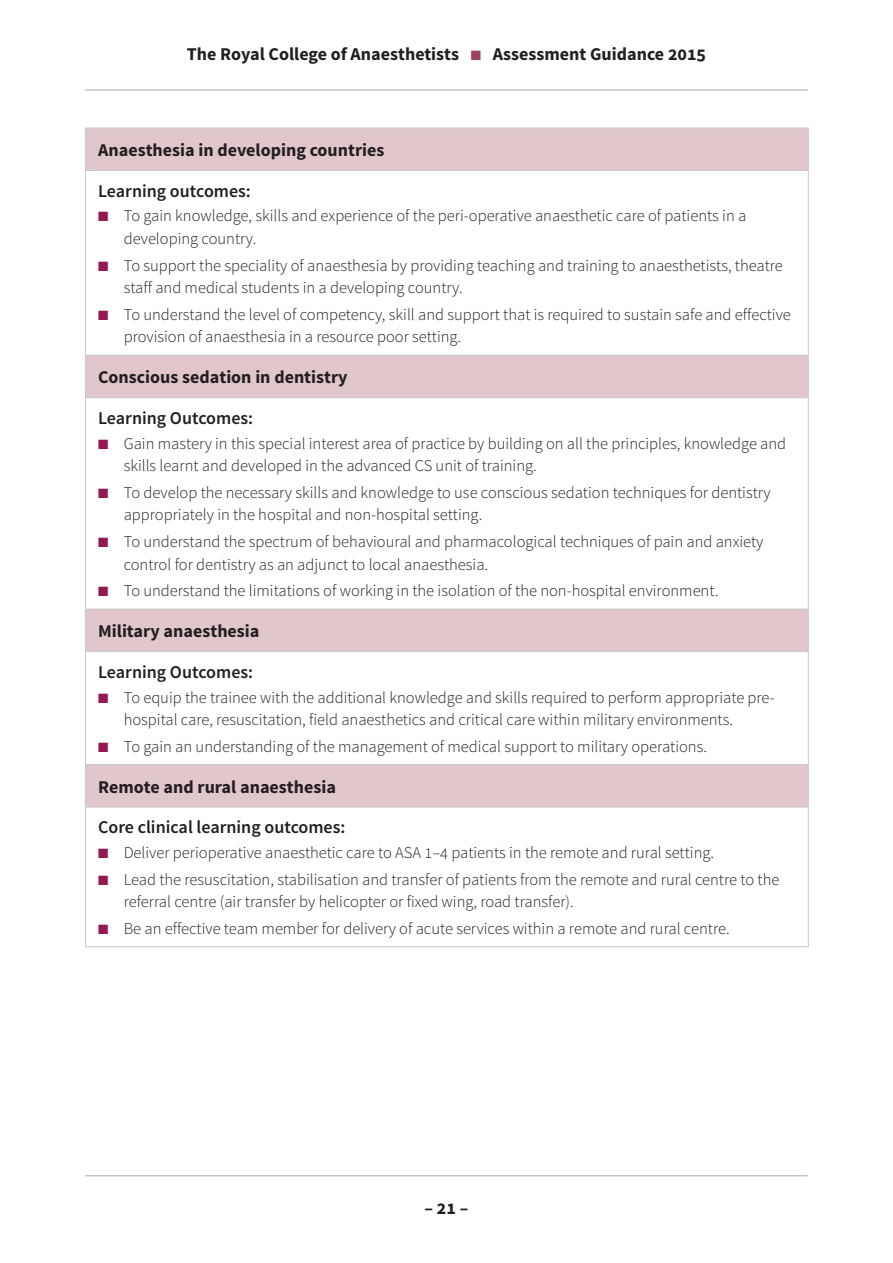
<style>
.page{position:relative;width:893px;height:1263px;background:#fff}
.page>*{position:absolute;margin:0;border:0;box-sizing:border-box;transform-origin:0 0}
.t1{font:700 18px "Source Sans Pro";color:#231f20}
.t2{font:600 18px "Source Sans Pro";color:#231f20}
.t3{font:300 16.5px/22.5px "Source Sans Pro";color:#231f20}
.s1{color:#9d4062}
.s2{color:#921a51}
</style>
<div class="page">
<hr style="left:85px;top:1175px;width:723px;height:1px;background:#a8a9ad">
<hr style="left:85px;top:90px;width:723px;height:1px;background:#a8a9ad">
<svg style="left:86px;top:129px;width:722px;height:678px"></svg>
<hr style="left:85px;top:171px;width:1px;height:184px;background:#c7c8ca">
<hr style="left:808px;top:171px;width:1px;height:184px;background:#c7c8ca">
<hr style="left:85px;top:398px;width:1px;height:211px;background:#c7c8ca">
<hr style="left:808px;top:398px;width:1px;height:211px;background:#c7c8ca">
<hr style="left:85px;top:652px;width:1px;height:112px;background:#c7c8ca">
<hr style="left:808px;top:652px;width:1px;height:112px;background:#c7c8ca">
<hr style="left:85px;top:807px;width:1px;height:139px;background:#c7c8ca">
<hr style="left:808px;top:807px;width:1px;height:139px;background:#c7c8ca">
<hr style="left:85px;top:128px;width:724px;height:1px;background:#c7c8ca">
<hr style="left:85px;top:128px;width:1px;height:42px;background:#c7c8ca">
<hr style="left:808px;top:128px;width:1px;height:42px;background:#c7c8ca">
<hr style="left:85px;top:170px;width:724px;height:1px;background:#c7c8ca">
<hr style="left:85px;top:355px;width:724px;height:1px;background:#c7c8ca">
<hr style="left:85px;top:355px;width:1px;height:42px;background:#c7c8ca">
<hr style="left:808px;top:355px;width:1px;height:42px;background:#c7c8ca">
<hr style="left:85px;top:397px;width:724px;height:1px;background:#c7c8ca">
<hr style="left:85px;top:609px;width:724px;height:1px;background:#c7c8ca">
<hr style="left:85px;top:609px;width:1px;height:42px;background:#c7c8ca">
<hr style="left:808px;top:609px;width:1px;height:42px;background:#c7c8ca">
<hr style="left:85px;top:651px;width:724px;height:1px;background:#c7c8ca">
<hr style="left:85px;top:764px;width:724px;height:1px;background:#c7c8ca">
<hr style="left:85px;top:765px;width:1px;height:42px;background:#c7c8ca">
<hr style="left:808px;top:765px;width:1px;height:42px;background:#c7c8ca">
<hr style="left:85px;top:807px;width:724px;height:1px;background:#c7c8ca">
<hr style="left:85px;top:946px;width:724px;height:1px;background:#c7c8ca">
<p class="t1" style="left:187px;top:42px;width:521px">The Royal College of Anaesthetists <span class="s1">■</span> Assessment Guidance 2015</p>
<p class="t1" style="left:98px;top:138px;width:288px">Anaesthesia in developing countries</p>
<p class="t2" style="left:98px;top:179px;width:154px">Learning outcomes:</p>
<p class="t3" style="left:124px;top:205px;width:624px;text-indent:-26px"><span class="s2">■</span> To gain knowledge, skills and experience of the peri-operative anaesthetic care of patients in a developing country.</p>
<p class="t3" style="left:124px;top:254px;width:661px;text-indent:-26px"><span class="s2">■</span> To support the speciality of anaesthesia by providing teaching and training to anaesthetists, theatre staff and medical students in a developing country.</p>
<p class="t3" style="left:124px;top:303px;width:669px;text-indent:-26px"><span class="s2">■</span> To understand the level of competency, skill and support that is required to sustain safe and effective provision of anaesthesia in a resource poor setting.</p>
<p class="t1" style="left:98px;top:366px;width:251px">Conscious sedation in dentistry</p>
<p class="t2" style="left:98px;top:407px;width:156px">Learning Outcomes:</p>
<p class="t3" style="left:124px;top:432px;width:664px;text-indent:-26px"><span class="s2">■</span> Gain mastery in this special interest area of practice by building on all the principles, knowledge and skills learnt and developed in the advanced CS unit of training.</p>
<p class="t3" style="left:124px;top:481px;width:649px;text-indent:-26px"><span class="s2">■</span> To develop the necessary skills and knowledge to use conscious sedation techniques for dentistry appropriately in the hospital and non-hospital setting.</p>
<p class="t3" style="left:124px;top:530px;width:641px;text-indent:-26px"><span class="s2">■</span> To understand the spectrum of behavioural and pharmacological techniques of pain and anxiety control for dentistry as an adjunct to local anaesthesia.</p>
<p class="t3" style="left:98px;top:580px;width:622px"><span class="s2">■</span> To understand the limitations of working in the isolation of the non-hospital environment.</p>
<p class="t1" style="left:98px;top:619px;width:163px">Military anaesthesia</p>
<p class="t2" style="left:98px;top:660px;width:156px">Learning Outcomes:</p>
<p class="t3" style="left:124px;top:686px;width:652px;text-indent:-26px"><span class="s2">■</span> To equip the trainee with the additional knowledge and skills required to perform appropriate pre&shy;hospital care, resuscitation, field anaesthetics and critical care within military environments.</p>
<p class="t3" style="left:98px;top:735px;width:610px"><span class="s2">■</span> To gain an understanding of the management of medical support to military operations.</p>
<p class="t1" style="left:98px;top:775px;width:239px">Remote and rural anaesthesia</p>
<p class="t2" style="left:98px;top:816px;width:249px">Core clinical learning outcomes:</p>
<p class="t3" style="left:98px;top:841px;width:617px"><span class="s2">■</span> Deliver perioperative anaesthetic care to ASA 1–4 patients in the remote and rural setting.</p>
<p class="t3" style="left:124px;top:868px;width:657px;text-indent:-26px"><span class="s2">■</span> Lead the resuscitation, stabilisation and transfer of patients from the remote and rural centre to the referral centre (air transfer by helicopter or fixed wing, road transfer).</p>
<p class="t3" style="left:98px;top:917px;width:633px"><span class="s2">■</span> Be an effective team member for delivery of acute services within a remote and rural centre.</p>
<p class="t1" style="left:425px;top:1197px;width:45px">– 21 –</p>
</div>
